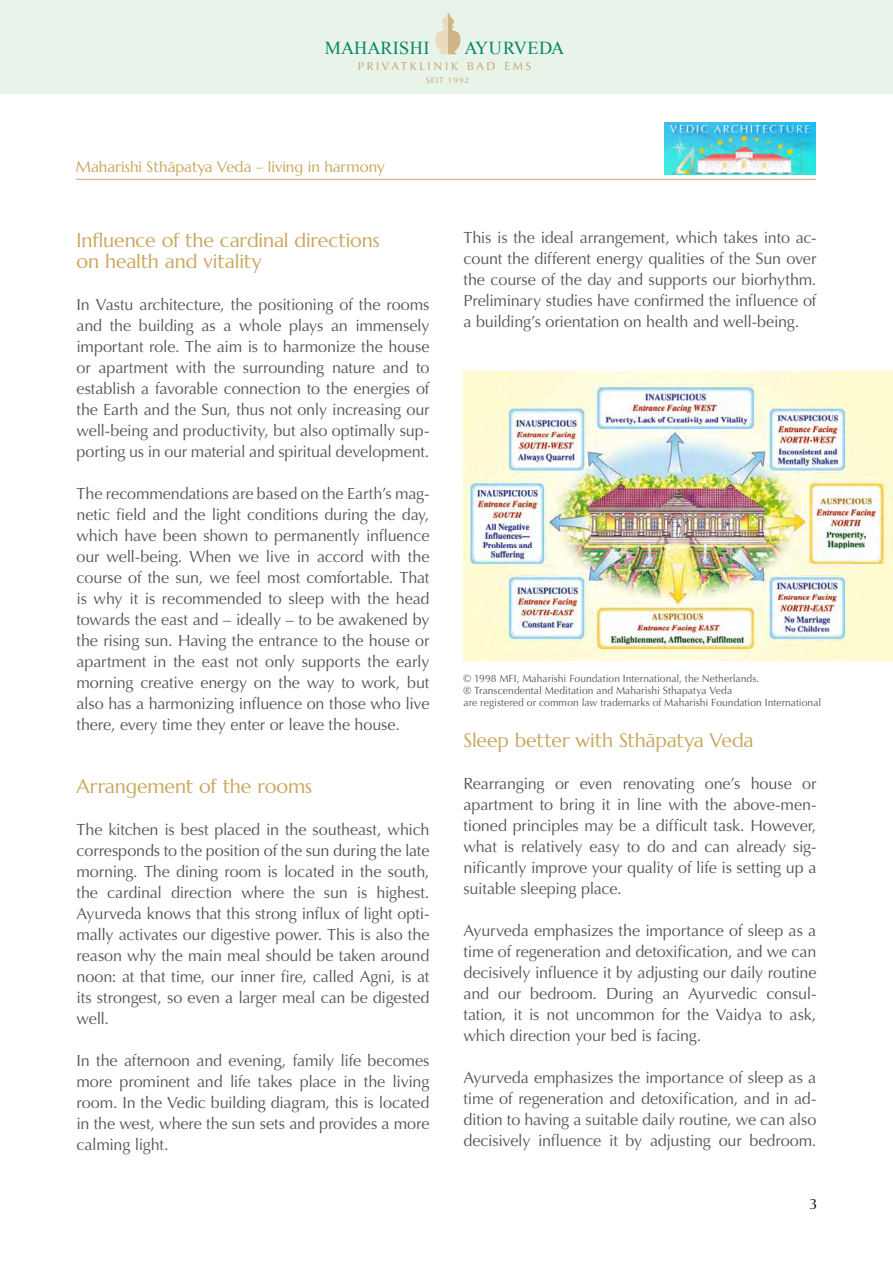
<style>
.page{position:relative;width:893px;height:1263px;background:#fff}
.page>*{position:absolute;margin:0;border:0;box-sizing:border-box;transform-origin:0 0}
.t1{font:19.5px/21px "Marcellus";letter-spacing:-.01em;color:#cba75e}
.t2{font:18.3px "Times New Roman";color:#098565}
.t3{font:18.3px "Times New Roman";letter-spacing:.02em;color:#098565}
.t4{font:16.2px/21px "Optima";letter-spacing:-.01em;color:#555756;text-align:justify}
.t5{font:15px "Marcellus";color:#cba75e}
.t6{font:15px "Optima";color:#000}
.t7{font:11.4px "Optima";letter-spacing:.23em;color:#c5a162}
.t8{font:10.5px/12px "Optima";letter-spacing:.005em;color:#555756}
.t9{font:8.25px "Optima";letter-spacing:.12em;color:#c5a162}
</style>
<div class="page">
<hr style="left:76px;top:179px;width:740px;height:1px;background:#cba75e">
<img style="left:665px;top:122px;width:151px;height:53px">
<img style="left:463px;top:372px;width:430px;height:288px">
<div style="left:0;top:0;width:893px;height:94px;background:#e8f4e9"></div>
<svg style="left:435px;top:13px;width:26px;height:41px"></svg>
<p class="t2" style="left:325px;top:36px;width:106px">MAHARISHI</p>
<p class="t3" style="left:464px;top:36px;width:101px">AYURVEDA</p>
<p class="t7" style="left:358px;top:59px;width:175px">PRIVATKLINIK BAD EMS</p>
<p class="t9" style="left:426px;top:75px;width:45px">SEIT 1992</p>
<p class="t5" style="left:76px;top:158px;width:310px">Maharishi Sthāpatya Veda – living in harmony</p>
<p class="t1" style="left:77px;top:229px;width:305px">Influence of the cardinal directions on health and vitality</p>
<p class="t4" style="left:77px;top:294px;width:354px">In Vastu architecture, the positioning of the rooms and the building as a whole plays an immensely important role. The aim is to harmonize the house or apartment with the surrounding nature and to establish a favorable connection to the energies of the Earth and the Sun, thus not only increasing our well-being and productivity, but also optimally sup&shy;porting us in our material and spiritual development.</p>
<p class="t4" style="left:77px;top:483px;width:354px">The recommendations are based on the Earth’s mag&shy;netic field and the light conditions during the day, which have been shown to permanently influence our well-being. When we live in accord with the course of the sun, we feel most comfortable. That is why it is recommended to sleep with the head towards the east and – ideally – to be awakened by the rising sun. Having the entrance to the house or apartment in the east not only supports the early morning creative energy on the way to work, but also has a harmonizing influence on those who live there, every time they enter or leave the house.</p>
<p class="t1" style="left:77px;top:775px;width:237px">Arrangement of the rooms</p>
<p class="t4" style="left:77px;top:819px;width:354px">The kitchen is best placed in the southeast, which corresponds to the position of the sun during the late morning. The dining room is located in the south, the cardinal direction where the sun is highest.<br>Ayurveda knows that this strong influx of light opti&shy;mally activates our digestive power. This is also the reason why the main meal should be taken around noon: at that time, our inner fire, called Agni, is at its strongest, so even a larger meal can be digested well.</p>
<p class="t4" style="left:77px;top:1050px;width:354px">In the afternoon and evening, family life becomes more prominent and life takes place in the living room. In the Vedic building diagram, this is located in the west, where the sun sets and provides a more calming light.</p>
<p class="t4" style="left:463px;top:227px;width:354px">This is the ideal arrangement, which takes into ac&shy;count the different energy qualities of the Sun over the course of the day and supports our biorhythm.<br>Preliminary studies have confirmed the influence of a building’s orientation on health and well-being.</p>
<p class="t8" style="left:463px;top:672px;width:359px">© 1998 MFI, Maharishi Foundation International, the Netherlands.<br>® Transcendental Meditation and Maharishi Sthapatya Veda<br>are registered or common law trademarks of Maharishi Foundation International</p>
<p class="t1" style="left:463px;top:730px;width:292px">Sleep better with Sthāpatya Veda</p>
<p class="t4" style="left:463px;top:773px;width:354px">Rearranging or even renovating one’s house or apartment to bring it in line with the above-men&shy;tioned principles may be a difficult task. However, what is relatively easy to do and can already sig&shy;nificantly improve your quality of life is setting up a suitable sleeping place.</p>
<p class="t4" style="left:463px;top:920px;width:354px">Ayurveda emphasizes the importance of sleep as a time of regeneration and detoxification, and we can decisively influence it by adjusting our daily routine and our bedroom. During an Ayurvedic consul&shy;tation, it is not uncommon for the Vaidya to ask, which direction your bed is facing.</p>
<p class="t4" style="left:463px;top:1067px;width:354px">Ayurveda emphasizes the importance of sleep as a time of regeneration and detoxification, and in ad&shy;dition to having a suitable daily routine, we can also decisively influence it by adjusting our bedroom.</p>
<p class="t6" style="left:809px;top:1195px;width:10px">3</p>
</div>
